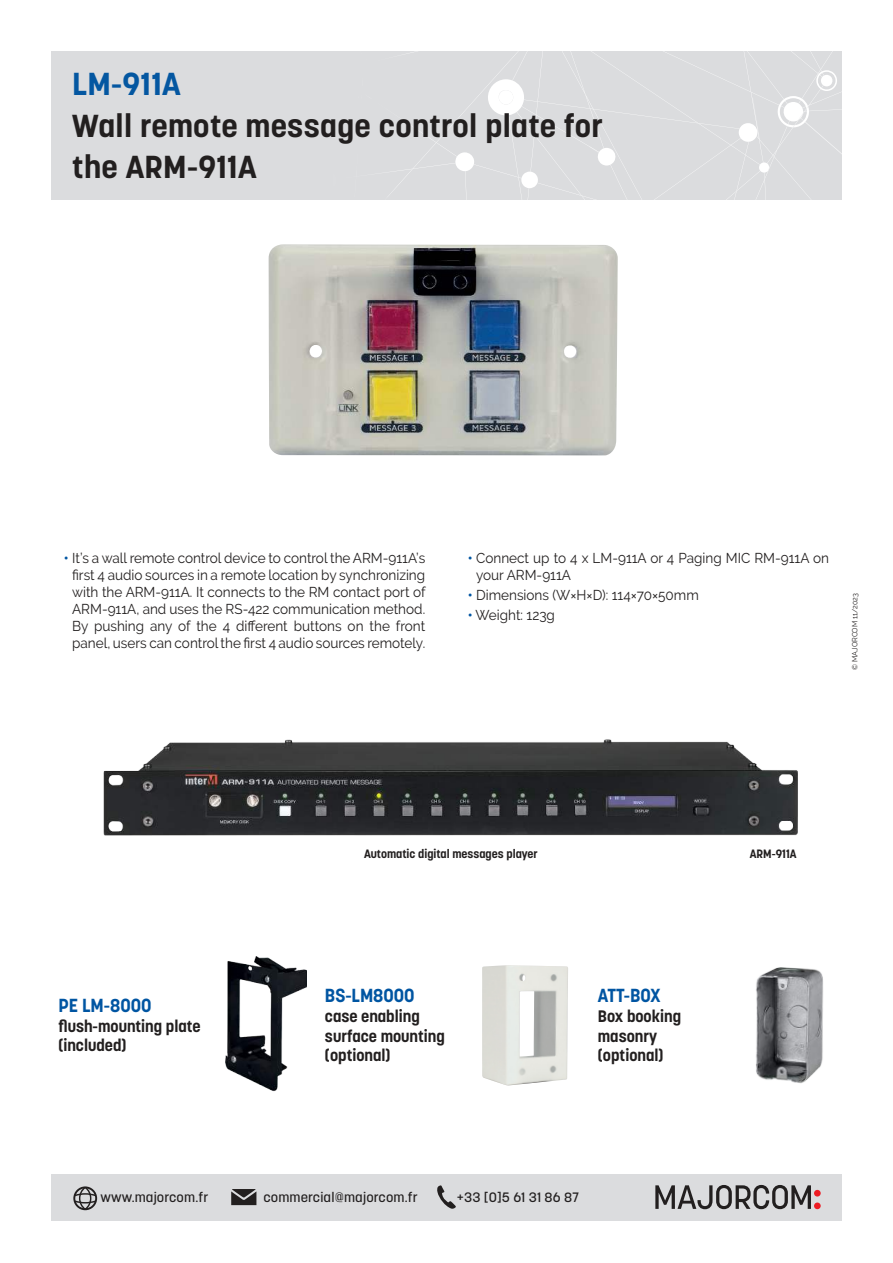
<style>
.page{position:relative;width:893px;height:1263px;background:#fff}
.page>*{position:absolute;margin:0;border:0;box-sizing:border-box;transform-origin:0 0}
.t1{font:700 31.5px/41.7px "Korolev";letter-spacing:.01em;color:#221f1f;scale:1.05 1}
.t2{font:700 31.5px "Korolev";letter-spacing:.01em;color:#0457a1;scale:1.05 1}
.t3{font:700 18.75px "Korolev";color:#0055a2}
.t4{font:700 16.5px/19.8px "Korolev";color:#221f1f}
.t5{font:14.25px/17.1px "Raleway";color:#221f1f;text-align:center;scale:.95 1}
.t6{font:500 13.5px "Korolev";letter-spacing:.01em;color:#221f1f;scale:1.05 1}
.t7{font:700 12px "Korolev";color:#221f1f}
.t8{font:7.5px "Raleway";color:#221f1f;scale:.95 1}
.s1{font-weight:700;color:#0055a2}
</style>
<div class="page">
<div style="left:51px;top:51px;width:791px;height:149px;background:#dbdcde"></div>
<svg style="left:390px;top:51px;width:452px;height:149px"></svg>
<div style="left:51px;top:1174px;width:791px;height:46px;background:#dbdcde"></div>
<svg style="left:655px;top:1185px;width:166px;height:24px"></svg>
<svg style="left:73px;top:1186px;width:24px;height:24px"></svg>
<svg style="left:231px;top:1189px;width:25px;height:16px"></svg>
<svg style="left:437px;top:1185px;width:19px;height:24px"></svg>
<img style="left:225px;top:957px;width:82px;height:135px">
<img style="left:482px;top:965px;width:86px;height:120px">
<img style="left:756px;top:967px;width:67px;height:116px">
<img style="left:269px;top:244px;width:349px;height:211px">
<img style="left:103px;top:739px;width:695px;height:97px">
<h1 class="t2" style="left:72px;top:70px;width:105px">LM-911A</h1>
<h1 class="t1" style="left:72px;top:107px;width:507px">Wall remote message control plate for the ARM-911A</h1>
<p class="t5" style="left:64px;top:550px;width:382px"><span class="s1">•</span> It’s a wall remote control device to control the ARM-911A’s昀椀rst 4 audio sources in a remote location by synchronizing with the ARM-911A. It connects to the RM contact port of ARM-911A, and uses the RS-422 communication method.<br>By pushing any of the 4 di昀昀erent buttons on the front panel, users can control the 昀椀rst 4 audio sources remotely.</p>
<p class="t5" style="left:476px;top:549px;width:373px;text-align:left;text-indent:-8px"><span class="s1">•</span> Connect up to 4 x LM-911A or 4 Paging MIC RM-911A on your ARM-911A</p>
<p class="t5" style="left:468px;top:586px;width:245px"><span class="s1">•</span> Dimensions (W×H×D): 114×70×50mm</p>
<p class="t5" style="left:468px;top:606px;width:93px"><span class="s1">•</span> Weight: 123g</p>
<p class="t8" style="left:850px;top:670px;width:82px;rotate:-90deg">© MAJORCOM 11/2023</p>
<h2 class="t3" style="left:58px;top:997px;width:95px">PE LM-8000</h2>
<p class="t4" style="left:58px;top:1017px;width:144px">flush-mounting plate (included)</p>
<p class="t7" style="left:364px;top:848px;width:175px">Automatic digital messages player</p>
<p class="t7" style="left:750px;top:848px;width:48px">ARM-911A</p>
<h2 class="t3" style="left:325px;top:987px;width:91px">BS-LM8000</h2>
<p class="t4" style="left:325px;top:1007px;width:121px">case enabling surface mounting (optional)</p>
<h2 class="t3" style="left:598px;top:987px;width:64px">ATT-BOX</h2>
<p class="t4" style="left:598px;top:1007px;width:85px">Box booking masonry (optional)</p>
<p class="t6" style="left:100px;top:1191px;width:104px">www.majorcom.fr</p>
<p class="t6" style="left:263px;top:1191px;width:149px">commercial@majorcom.fr</p>
<p class="t6" style="left:457px;top:1191px;width:118px">+33 [0]5 61 31 86 87</p>
</div>
